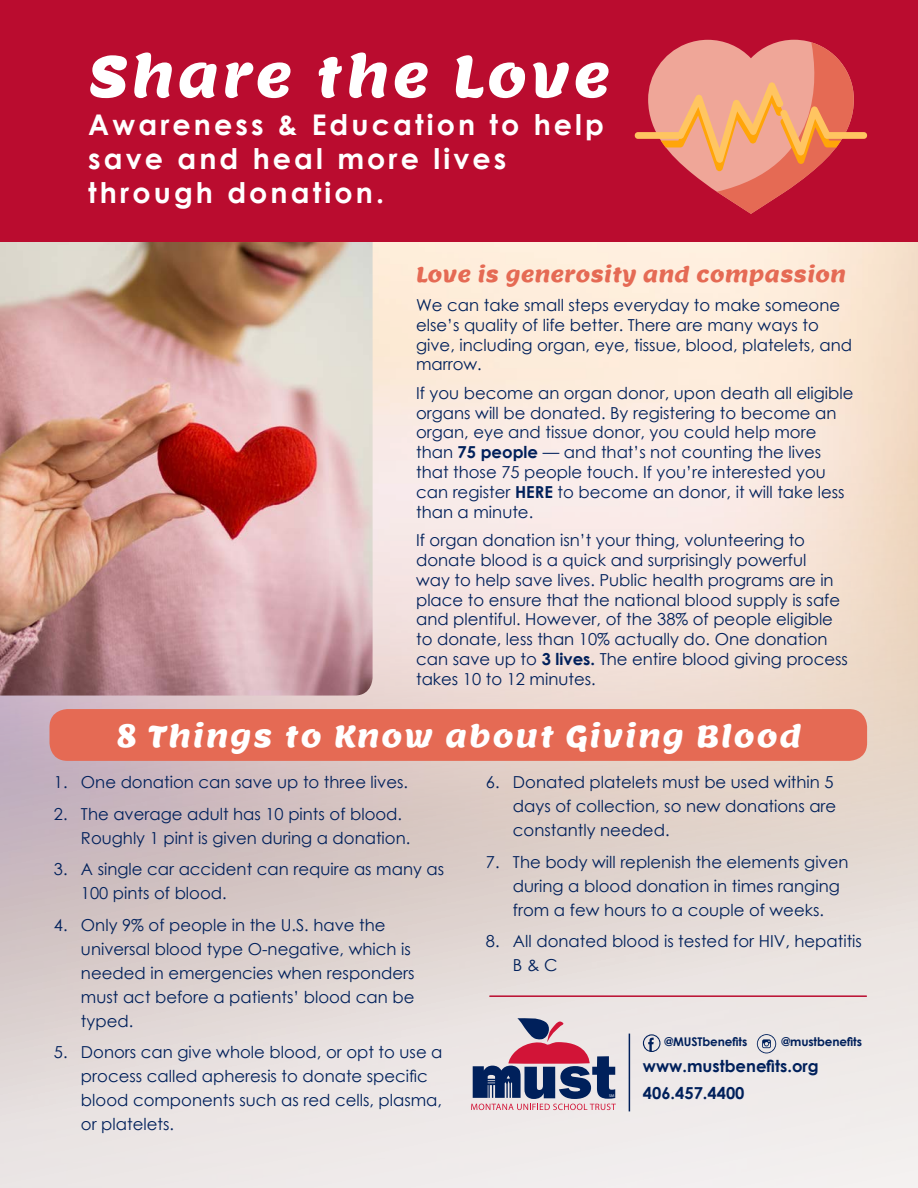
<style>
.page{position:relative;width:918px;height:1188px;background:#fff}
.page>*{position:absolute;margin:0;border:0;box-sizing:border-box;transform-origin:0 0}
.t1{font:57px "Lemon";letter-spacing:.05em;color:#fff}
.t2{font:30px "Lemon";letter-spacing:.05em;color:#fff}
.t3{font:700 28.5px/34.2px "Century Gothic";letter-spacing:.11em;color:#fff}
.t4{font:21px "Lemon";color:#e56a54}
.t5{font:16.5px/19.8px "Century Gothic";color:#00205b}
.t6{font:700 16.5px "Century Gothic";color:#00205b}
.t7{font:700 12px "Century Gothic";letter-spacing:-.01em;color:#00205b}
.t8{font:4.05px "Myriad Pro";color:#fff}
.s1{font-weight:700}
</style>
<div class="page">
<img style="left:0;top:241px;width:918px;height:947px">
<img style="left:0;top:241px;width:373px;height:455px">
<div style="left:0;top:0;width:918px;height:241px;background:#ba0c2f"></div>
<svg style="left:471px;top:1017px;width:145px;height:93px;background:#a491a6"></svg>
<svg style="left:757px;top:1034px;width:19px;height:19px"></svg>
<svg style="left:643px;top:1034px;width:18px;height:18px"></svg>
<div style="left:50px;top:709px;width:817px;height:52px;background:#e56a54;border-radius:18px"></div>
<hr style="left:629px;top:1034px;width:1px;height:77px;background:#00205b">
<svg style="left:635px;top:40px;width:232px;height:174px"></svg>
<hr style="left:490px;top:995px;width:376px;height:2px;background:#ba0c2f">
<h1 class="t1" style="left:88px;top:39px;width:524px">Share the Love</h1>
<h3 class="t3" style="left:88px;top:106px;width:517px">Awareness &amp; Education to help save and heal more lives through donation.</h3>
<p class="t4" style="left:416px;top:261px;width:432px">Love is generosity and compassion</p>
<p class="t5" style="left:416px;top:295px;width:438px">We can take small steps everyday to make someone else’s quality of life better. There are many ways to give, including organ, eye, tissue, blood, platelets, and marrow.</p>
<p class="t5" style="left:416px;top:383px;width:439px">If you become an organ donor, upon death all eligible organs will be donated. By registering to become an organ, eye and tissue donor, you could help more than <span class="s1">75 people</span> — and that’s not counting the lives that those 75 people touch. If you’re interested you can register <span class="s1">HERE</span> to become an donor, it will take less than a minute.</p>
<p class="t5" style="left:416px;top:530px;width:433px">If organ donation isn’t your thing, volunteering to donate blood is a quick and surprisingly powerful<br>way to help save lives. Public health programs are in place to ensure that the national blood supply is safe and plentiful. However, of the 38% of people eligible to donate, less than 10% actually do. One donation can save up to <span class="s1">3 lives.</span> The entire blood giving process takes 10 to 12 minutes.</p>
<h2 class="t2" style="left:116px;top:716px;width:687px">8 Things to Know about Giving Blood</h2>
<p class="t5" style="left:54px;top:772px;width:356px">1. One donation can save up to three lives.</p>
<p class="t5" style="left:81px;top:802px;width:331px;line-height:24px;text-indent:-27px">2. The average adult has 10 pints of blood.<br>Roughly 1 pint is given during a donation.</p>
<p class="t5" style="left:81px;top:857px;width:365px;line-height:24px;text-indent:-27px">3. A single car accident can require as many as<br>100 pints of blood.</p>
<p class="t5" style="left:81px;top:913px;width:335px;line-height:24px;text-indent:-27px">4. Only 9% of people in the U.S. have the universal blood type O-negative, which is needed in emergencies when responders must act before a patients’ blood can be typed.</p>
<p class="t5" style="left:81px;top:1040px;width:363px;line-height:24px;text-indent:-27px">5. Donors can give whole blood, or opt to use a process called apheresis to donate specific blood components such as red cells, plasma, or platelets.</p>
<p class="t5" style="left:513px;top:770px;width:325px;line-height:24px;text-indent:-27px">6. Donated platelets must be used within 5 days of collection, so new donations are constantly needed.</p>
<p class="t5" style="left:513px;top:850px;width:337px;line-height:24px;text-indent:-27px">7. The body will replenish the elements given during a blood donation in times ranging from a few hours to a couple of weeks.</p>
<p class="t5" style="left:513px;top:929px;width:350px;line-height:24px;text-indent:-27px">8. All donated blood is tested for HIV, hepatitis<br>B &amp; C</p>
<p class="t7" style="left:664px;top:1033px;width:84px">@MUSTbenefits</p>
<p class="t7" style="left:781px;top:1033px;width:82px">@mustbenefits</p>
<p class="t8" style="left:609px;top:1093px;width:7px">SM</p>
<p class="t6" style="left:643px;top:1054px;width:177px">www.mustbenefits.org</p>
<p class="t6" style="left:643px;top:1080px;width:103px">406.457.4400</p>
</div>
